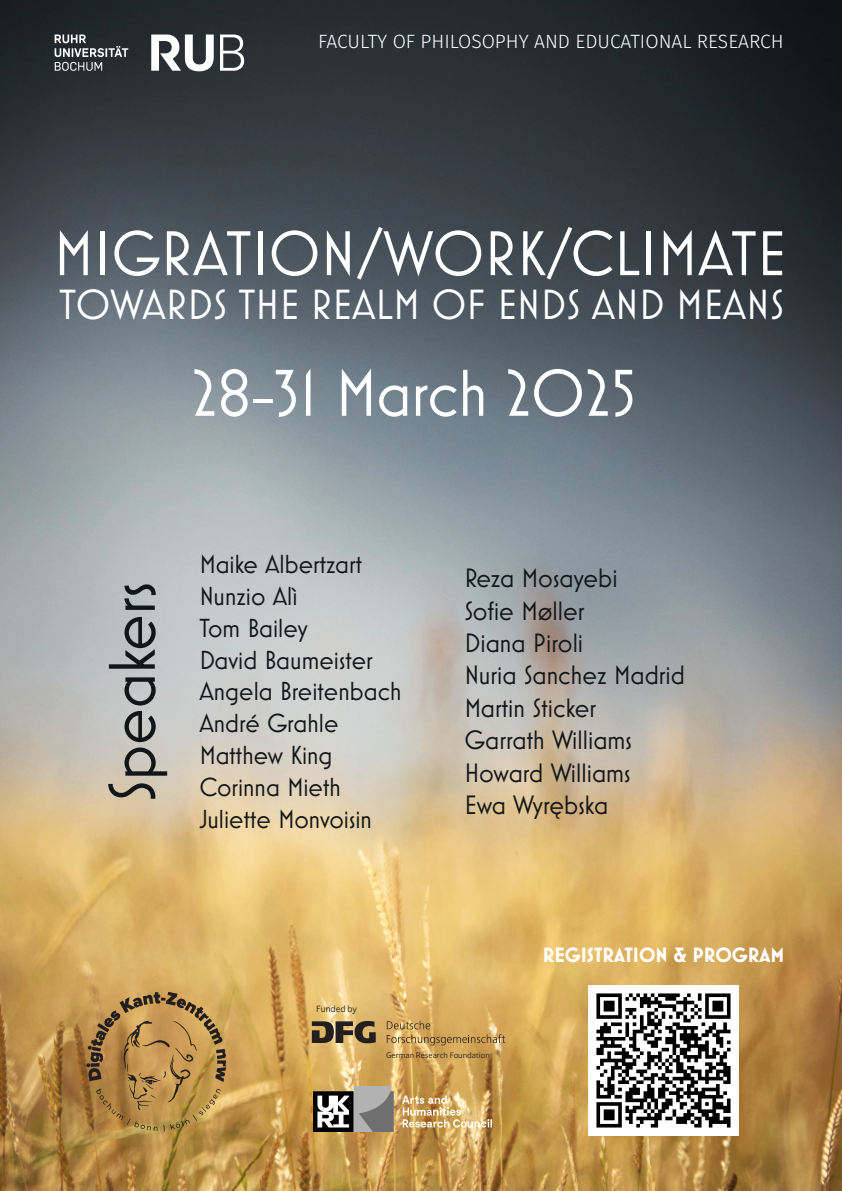
<style>
.page{position:relative;width:842px;height:1191px;background:#fff}
.page>*{position:absolute;margin:0;border:0;box-sizing:border-box;transform-origin:0 0}
.t1{font:67px "Mostra Nuova";color:#fff}
.t2{font:67px "Mostra Nuova";color:#131619}
.t3{font:64px "Mostra Nuova";color:#fff}
.t4{font:42.8px "Mostra Nuova";color:#fff}
.t5{font:27px/32.4px "Mostra Nuova";color:#131619}
.t6{font:26.5px/31.8px "Mostra Nuova";color:#131619}
.t7{font:700 21px "Mostra Nuova";color:#fff}
.t8{font:300 19.2px "Fira Sans";color:#fff}
.t9{font:8.5px "Darkmode Darkmode On";color:#231f20}
.t10{font:7.6px "Darkmode Darkmode On";color:#231f20}
</style>
<div class="page">
<img style="left:0;top:0;width:842px;height:1191px">
<img style="left:24px;top:20px;width:251px;height:67px">
<img style="left:314px;top:1086px;width:178px;height:45px">
<img style="left:588px;top:985px;width:150px;height:150px">
<svg style="left:312px;top:1021px;width:64px;height:22px"></svg>
<svg style="left:387px;top:1020px;width:118px;height:25px;background:#c8a05d"></svg>
<img style="left:69px;top:971px;width:187px;height:187px;border-radius:94px">
<p class="t8" style="left:318px;top:28px;width:467px">FACULTY OF PHILOSOPHY AND EDUCATIONAL RESEARCH</p>
<h2 class="t3" style="left:53px;top:217px;width:734px">MIGRATION/WORK/CLIMATE</h2>
<h3 class="t4" style="left:59px;top:280px;width:727px">TOWARDS THE REALM OF ENDS AND MEANS</h3>
<h1 class="t1" style="left:192px;top:354px;width:446px">28-31 March 2025</h1>
<h1 class="t2" style="left:94px;top:802px;width:222px;rotate:-90deg">Speakers</h1>
<p class="t6" style="left:199px;top:548px;width:204px">Maike Albertzart<br>Nunzio Alì<br>Tom Bailey<br>David Baumeister<br>Angela Breitenbach<br>André Grahle<br>Matthew King<br>Corinna Mieth<br>Juliette Monvoisin</p>
<p class="t5" style="left:464px;top:561px;width:222px">Reza Mosayebi<br>Sofie Møller<br>Diana Piroli<br>Nuria Sanchez Madrid<br>Martin Sticker<br>Garrath Williams<br>Howard Williams<br>Ewa Wyrębska</p>
<p class="t9" style="left:316px;top:1002px;width:43px">Funded by</p>
<p class="t10" style="left:386px;top:1050px;width:105px">German Research Foundation</p>
<p class="t7" style="left:543px;top:942px;width:243px">REGISTRATION &amp; PROGRAM</p>
</div>
